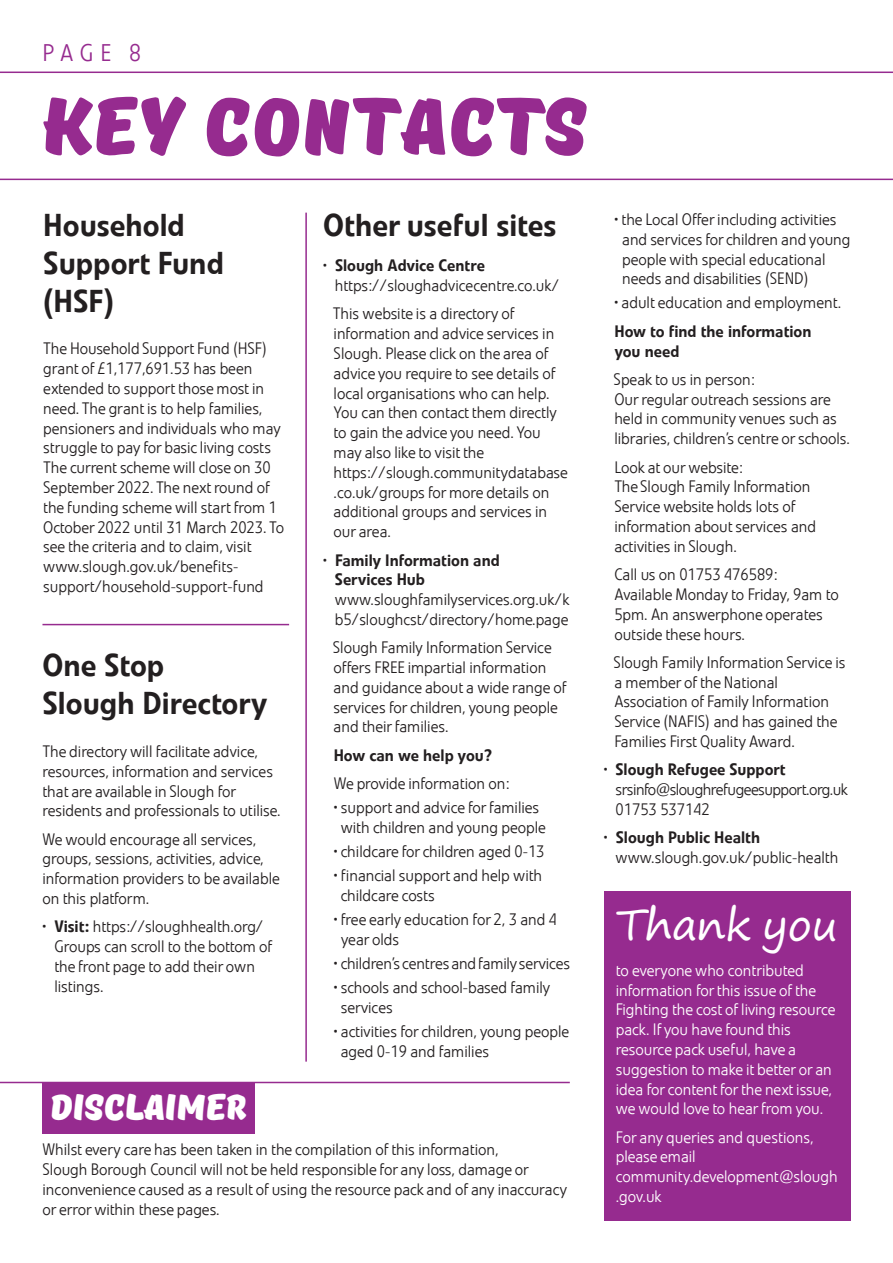
<style>
.page{position:relative;width:893px;height:1263px;background:#fff}
.page>*{position:absolute;margin:0;border:0;box-sizing:border-box;transform-origin:0 0}
.t1{font:79.5px "TT Masters DEMO Black";letter-spacing:.015em;color:#962b8f}
.t2{font:43.5px "Segoe Print";letter-spacing:-.005em;color:#fff}
.t3{font:36px "TT Masters DEMO Black";color:#fff}
.t4{font:500 31.5px/37.8px "Evo Pro";color:#231f20}
.t5{font:300 24px "Evo Pro";color:#962b8f}
.t6{font:300 16.5px/19.8px "Evo Pro";color:#231f20}
.t7{font:300 16.5px/19.8px "Evo Pro";color:#fff}
.t8{font:300 16.5px/19.8px "Evo Pro";letter-spacing:-.03em;color:#231f20}
.t9{font:500 16.5px/19.8px "Evo Pro";color:#231f20}
.s1{font-weight:500}
</style>
<div class="page">
<div style="left:604px;top:890px;width:246px;height:330px;background:#962b8f"></div>
<div style="left:43px;top:1082px;width:212px;height:51px;background:#962b8f"></div>
<hr style="left:0;top:1082px;width:570px;height:1px;background:#962b8f">
<hr style="left:305px;top:213px;width:2px;height:849px;background:#962b8f">
<hr style="left:42px;top:624px;width:247px;height:1px;background:#962b8f">
<hr style="left:0;top:72px;width:893px;height:1px;background:#962b8f">
<hr style="left:0;top:179px;width:893px;height:1px;background:#962b8f">
<h3 class="t5" style="left:43px;top:37px;width:100px">PAGE 8</h3>
<p class="t1" style="left:41px;top:81px;width:548px">KEY CONTACTS</p>
<h1 class="t4" style="left:43px;top:207px;width:182px">Household<br>Support Fund (HSF)</h1>
<p class="t6" style="left:43px;top:339px;width:242px">The Household Support Fund (HSF) grant of £1,177,691.53 has been extended to support those most in need. The grant is to help families, pensioners and individuals who may struggle to pay for basic living costs The current scheme will close on 30<br>September 2022. The next round of the funding scheme will start from 1<br>October 2022 until 31 March 2023. To see the criteria and to claim, visit www.slough.gov.uk/benefits&shy;support/household-support-fund</p>
<h1 class="t4" style="left:43px;top:646px;width:227px">One Stop<br>Slough Directory</h1>
<p class="t6" style="left:43px;top:741px;width:240px">The directory will facilitate advice, resources, information and services that are available in Slough for residents and professionals to utilise.</p>
<p class="t6" style="left:43px;top:829px;width:239px">We would encourage all services, groups, sessions, activities, advice, information providers to be available on this platform.</p>
<p class="t6" style="left:54px;top:917px;width:220px;text-indent:-12px">• <span class="s1">Visit:</span> https://sloughhealth.org/<br>Groups can scroll to the bottom of the front page to add their own listings.</p>
<p class="t3" style="left:51px;top:1087px;width:198px">DISCLAIMER</p>
<h1 class="t4" style="left:323px;top:207px;width:235px">Other useful sites</h1>
<p class="t6" style="left:335px;top:256px;width:226px;text-indent:-12px">• <span class="s1">Slough Advice Centre </span>https://sloughadvicecentre.co.uk/</p>
<p class="t6" style="left:333px;top:304px;width:236px">This website is a directory of information and advice services in<br>Slough. Please click on the area of advice you require to see details of local organisations who can help.<br>You can then contact them directly to gain the advice you need. You may also like to visit the https://slough.communitydatabase .co.uk/groups for more details on additional groups and services in our area.</p>
<p class="t6" style="left:335px;top:550px;width:236px;text-indent:-12px">• <span class="s1">Family Information and<br>Services Hub </span>www.sloughfamilyservices.org.uk/k b5/sloughcst/directory/home.page</p>
<p class="t6" style="left:333px;top:638px;width:235px">Slough Family Information Service offers FREE impartial information and guidance about a wide range of services for children, young people and their families.</p>
<p class="t9" style="left:334px;top:745px;width:160px">How can we help you?</p>
<p class="t6" style="left:334px;top:773px;width:177px">We provide information on:</p>
<p class="t6" style="left:334px;top:798px;width:214px;text-align:center">• support and advice for families with children and young people</p>
<p class="t6" style="left:334px;top:841px;width:212px">• childcare for children aged 0-13</p>
<p class="t6" style="left:341px;top:865px;width:203px;text-indent:-7px">• financial support and help with childcare costs</p>
<p class="t6" style="left:341px;top:909px;width:218px;text-indent:-7px">• free early education for 2, 3 and 4 year olds</p>
<p class="t6" style="left:334px;top:953px;width:238px">• children’s centres and family services</p>
<p class="t6" style="left:341px;top:977px;width:211px;text-indent:-7px">• schools and school-based family services</p>
<p class="t6" style="left:341px;top:1021px;width:230px;text-indent:-7px">• activities for children, young people aged 0-19 and families</p>
<p class="t6" style="left:43px;top:1140px;width:526px">Whilst every care has been taken in the compilation of this information,<br>Slough Borough Council will not be held responsible for any loss, damage or inconvenience caused as a result of using the resource pack and of any inaccuracy or error within these pages.</p>
<p class="t6" style="left:614px;top:209px;width:223px">• the Local Offer including activities</p>
<p class="t6" style="left:622px;top:229px;width:230px">and services for children and young</p>
<p class="t6" style="left:622px;top:249px;width:205px">people with special educational needs and disabilities (SEND)</p>
<p class="t6" style="left:614px;top:293px;width:228px">• adult education and employment.</p>
<p class="t9" style="left:614px;top:321px;width:199px">How to find the information you need</p>
<p class="t6" style="left:614px;top:369px;width:238px">Speak to us in person:<br>Our regular outreach sessions are held in community venues such as libraries, children’s centre or schools.</p>
<p class="t6" style="left:614px;top:457px;width:203px">Look at our website:<br>The Slough Family Information<br>Service website holds lots of information about services and activities in Slough.</p>
<p class="t6" style="left:614px;top:565px;width:226px">Call us on 01753 476589:<br>Available Monday to Friday, 9am to<br>5pm. An answerphone operates outside these hours.</p>
<p class="t6" style="left:614px;top:652px;width:233px">Slough Family Information Service is a member of the National<br>Association of Family Information<br>Service (NAFIS) and has gained the<br>Families First Quality Award.</p>
<p class="t8" style="left:616px;top:760px;width:234px;text-indent:-12px">• <span class="s1">Slough Refugee Support </span>srsinfo@sloughrefugeesupport.org.uk<br>01753 537142</p>
<p class="t6" style="left:616px;top:828px;width:224px;text-indent:-12px">• <span class="s1">Slough Public Health </span>www.slough.gov.uk/public-health</p>
<p class="t2" style="left:616px;top:886px;width:224px">Thank you</p>
<p class="t7" style="left:616px;top:960px;width:221px">to everyone who contributed information for this issue of the<br>Fighting the cost of living resource pack. If you have found this resource pack useful, have a suggestion to make it better or an idea for content for the next issue, we would love to hear from you.</p>
<p class="t7" style="left:616px;top:1127px;width:223px">For any queries and questions, please email community.development@slough .gov.uk</p>
</div>
